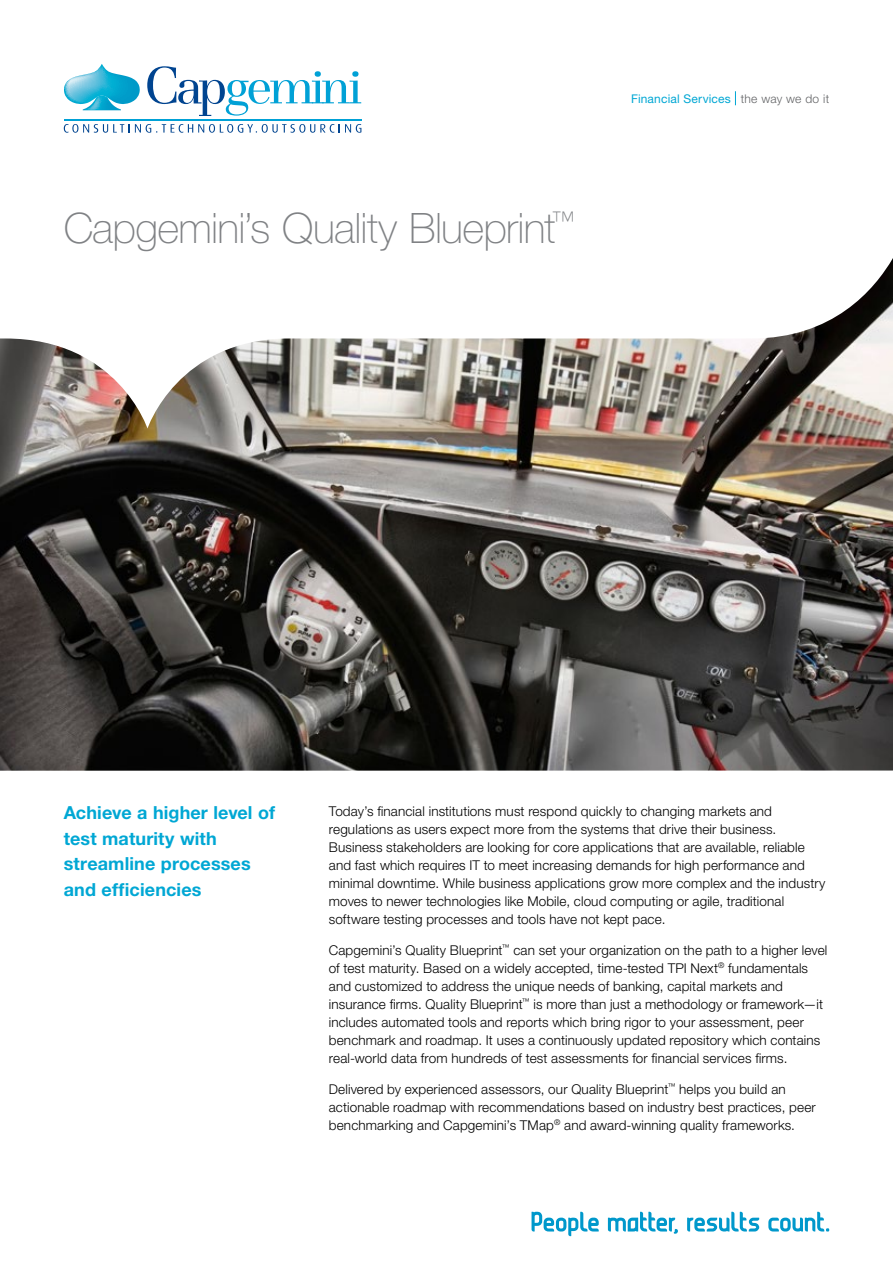
<style>
.page{position:relative;width:893px;height:1263px;background:#fff}
.page>*{position:absolute;margin:0;border:0;box-sizing:border-box;transform-origin:0 0}
.t1{font:100 42px "Helvetica Neue LT Std";letter-spacing:-.015em;color:#808285}
.t2{font:700 18px/25.5px "Helvetica Neue LT Std";letter-spacing:.005em;color:#00a7d4}
.t3{font:300 13.5px/18px "Helvetica Neue LT Std";letter-spacing:.01em;color:#000}
.t4{font:12px "Helvetica Neue LT Std";letter-spacing:.015em;color:#00a7d4}
.s1{font-weight:300;color:#636466}
</style>
<div class="page">
<img style="left:0;top:258px;width:893px;height:513px">
<svg style="left:531px;top:1212px;width:68px;height:24px"></svg>
<svg style="left:608px;top:1212px;width:70px;height:22px"></svg>
<svg style="left:768px;top:1212px;width:61px;height:19px"></svg>
<svg style="left:687px;top:1212px;width:72px;height:19px"></svg>
<svg style="left:735px;top:91px;width:1px;height:14px"></svg>
<svg style="left:64px;top:64px;width:76px;height:46px"></svg>
<svg style="left:147px;top:66px;width:214px;height:50px"></svg>
<svg style="left:64px;top:124px;width:297px;height:9px"></svg>
<hr style="left:64px;top:119px;width:297px;height:2px;background:#00a1d6">
<h1 class="t1" style="left:64px;top:204px;width:513px">Capgemini’s Quality Blueprint<sup>™</sup></h1>
<p class="t4" style="left:631px;top:91px;width:200px">Financial Services <span class="s1">the way we do it</span></p>
<h2 class="t2" style="left:64px;top:800px;width:213px">Achieve a higher level of test maturity with streamline processes and efficiencies</h2>
<p class="t3" style="left:329px;top:802px;width:498px">Today’s financial institutions must respond quickly to changing markets and regulations as users expect more from the systems that drive their business.<br>Business stakeholders are looking for core applications that are available, reliable and fast which requires IT to meet increasing demands for high performance and minimal downtime. While business applications grow more complex and the industry moves to newer technologies like Mobile, cloud computing or agile, traditional software testing processes and tools have not kept pace.</p>
<p class="t3" style="left:329px;top:941px;width:500px">Capgemini’s Quality Blueprint<sup>™</sup> can set your organization on the path to a higher level of test maturity. Based on a widely accepted, time-tested TPI Next<sup>®</sup> fundamentals and customized to address the unique needs of banking, capital markets and insurance firms. Quality Blueprint<sup>™</sup> is more than just a methodology or framework—it includes automated tools and reports which bring rigor to your assessment, peer benchmark and roadmap. It uses a continuously updated repository which contains real-world data from hundreds of test assessments for financial services firms.</p>
<p class="t3" style="left:329px;top:1079px;width:488px">Delivered by experienced assessors, our Quality Blueprint<sup>™</sup> helps you build an actionable roadmap with recommendations based on industry best practices, peer benchmarking and Capgemini’s TMap<sup>®</sup> and award-winning quality frameworks.</p>
</div>
